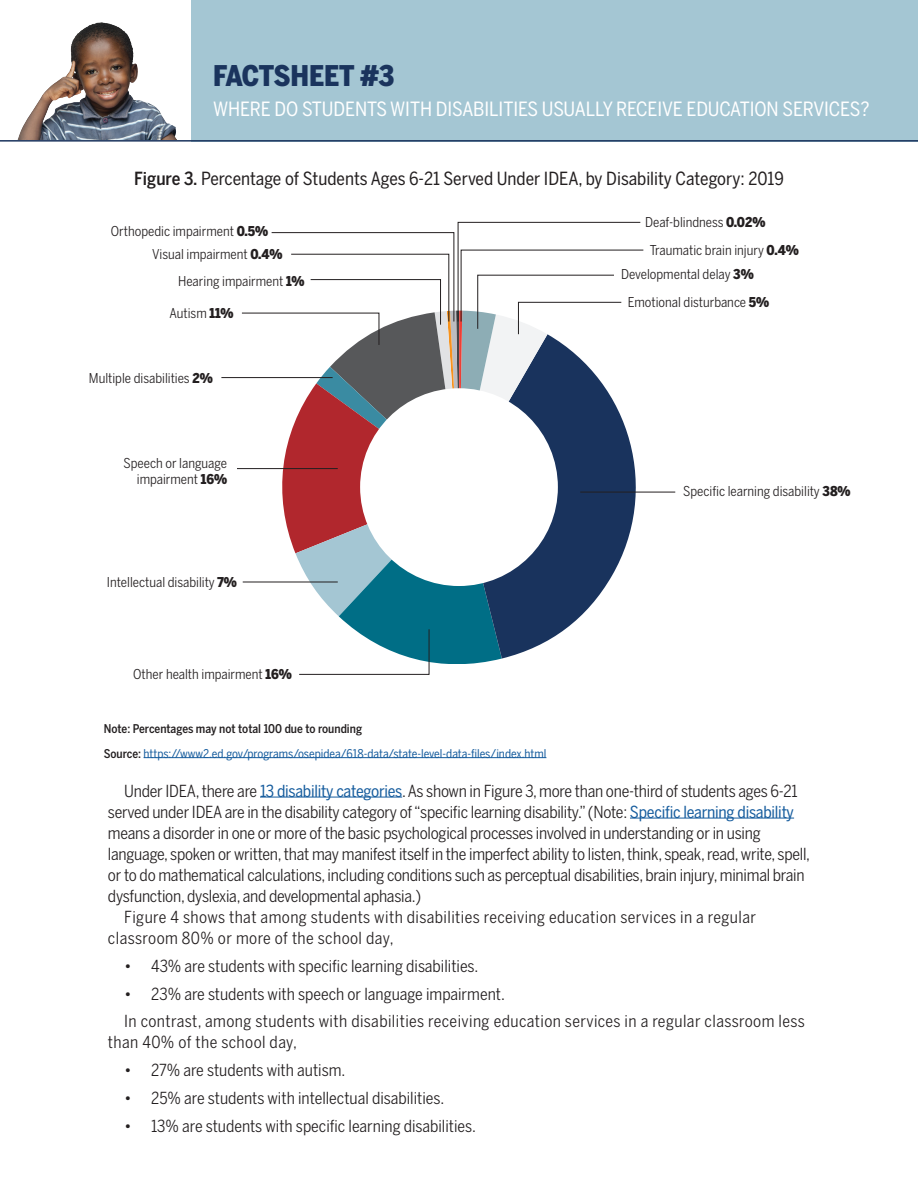
<style>
.page{position:relative;width:918px;height:1188px;background:#fff}
.page>*{position:absolute;margin:0;border:0;box-sizing:border-box;transform-origin:0 0}
.t1{font:900 28.2px "Benton Sans Condensed";letter-spacing:-.015em;color:#1a345d}
.t2{font:19.5px "Benton Sans Condensed";letter-spacing:-.005em;color:#fff}
.t3{font:18px "Benton Sans Condensed";color:#231f20}
.t4{font:16.5px "Benton Sans Condensed";letter-spacing:-.015em;color:#231f20}
.t5{font:16.5px/27.8px "Benton Sans Condensed";letter-spacing:.025em;color:#231f20}
.t6{font:13.5px/22.8px "Benton Sans Condensed";color:#231f20}
.t7{font:12px/24.9px "Benton Sans Condensed";color:#175d9e}
.s1{font-weight:500}
.s2{font-weight:900}
.s3{font-weight:500;color:#231f20}
.s4{color:#175d9e}
</style>
<div class="page">
<img style="left:80px;top:22px;width:20px;height:10px">
<div style="left:191px;top:0;width:727px;height:142px;background:#a4c6d3"></div>
<hr style="left:0;top:140px;width:918px;height:2px;background:#1a335d">
<hr style="left:260px;top:797px;width:142px;height:1px;background:#175d9e">
<hr style="left:630px;top:818px;width:164px;height:1px;background:#175d9e">
<svg style="left:241px;top:222px;width:403px;height:453px"></svg>
<hr style="left:221px;top:377px;width:112px;height:1px;background:#231f20">
<hr style="left:237px;top:468px;width:101px;height:1px;background:#231f20">
<hr style="left:243px;top:582px;width:95px;height:1px;background:#231f20">
<hr style="left:580px;top:492px;width:95px;height:1px;background:#231f20">
<hr style="left:144px;top:757px;width:402px;height:1px;background:#175d9e">
<h1 class="t1" style="left:213px;top:57px;width:183px">FACTSHEET #3</h1>
<p class="t2" style="left:213px;top:97px;width:658px">WHERE DO STUDENTS WITH DISABILITIES USUALLY RECEIVE EDUCATION SERVICES?</p>
<p class="t3" style="left:134px;top:168px;width:651px"><span class="s1">Figure 3.</span> Percentage of Students Ages 6-21 Served Under IDEA, by Disability Category: 2019</p>
<p class="t6" style="left:152px;top:220px;width:132px;text-indent:-41px">Orthopedic impairment <span class="s2">0.5%<br></span>Visual impairment <span class="s2">0.4%</span></p>
<p class="t6" style="left:650px;top:208px;width:151px;line-height:27.8px;text-indent:-5px">Deaf-blindness <span class="s2">0.02%<br></span>Traumatic brain injury <span class="s2">0.4%</span></p>
<p class="t6" style="left:178px;top:269px;width:128px">Hearing impairment <span class="s2">1%</span></p>
<p class="t6" style="left:621px;top:263px;width:134px">Developmental delay <span class="s2">3%</span></p>
<p class="t6" style="left:169px;top:302px;width:66px">Autism <span class="s2">11%</span></p>
<p class="t6" style="left:89px;top:366px;width:125px">Multiple disabilities <span class="s2">2%</span></p>
<p class="t6" style="left:124px;top:454px;width:105px;line-height:16.5px;text-align:right">Speech or language impairment <span class="s2">16%</span></p>
<p class="t6" style="left:107px;top:571px;width:132px">Intellectual disability <span class="s2">7%</span></p>
<p class="t6" style="left:133px;top:662px;width:160px">Other health impairment <span class="s2">16%</span></p>
<p class="t7" style="left:104px;top:716px;width:444px"><span class="s3">Note: Percentages may not total 100 due to rounding<br>Source:</span> https://www2.ed.gov/programs/osepidea/618-data/state-level-data-files/index.html</p>
<p class="t6" style="left:628px;top:291px;width:143px">Emotional disturbance <span class="s2">5%</span></p>
<p class="t6" style="left:683px;top:480px;width:169px">Specific learning disability <span class="s2">38%</span></p>
<p class="t4" style="left:124px;top:781px;width:675px">Under IDEA, there are <span class="s4">13 disability categories</span>. As shown in Figure 3, more than one-third of students ages 6-21</p>
<p class="t4" style="left:108px;top:802px;width:688px">served under IDEA are in the disability category of “specific learning disability.” (Note: <span class="s4">Specific learning disability</span></p>
<p class="t4" style="left:108px;top:823px;width:654px">means a disorder in one or more of the basic psychological processes involved in understanding or in using</p>
<p class="t4" style="left:108px;top:844px;width:704px">language, spoken or written, that may manifest itself in the imperfect ability to listen, think, speak, read, write, spell,</p>
<p class="t4" style="left:108px;top:865px;width:698px">or to do mathematical calculations, including conditions such as perceptual disabilities, brain injury, minimal brain</p>
<p class="t4" style="left:108px;top:886px;width:315px">dysfunction, dyslexia, and developmental aphasia.)</p>
<p class="t5" style="left:124px;top:903px;width:633px">Figure 4 shows that among students with disabilities receiving education services in a regular</p>
<p class="t5" style="left:108px;top:924px;width:287px">classroom 80% or more of the school day,</p>
<p class="t4" style="left:124px;top:956px;width:356px">• 43% are students with specific learning disabilities.</p>
<p class="t5" style="left:124px;top:980px;width:682px">• 23% are students with speech or language impairment.<br>In contrast, among students with disabilities receiving education services in a regular classroom less</p>
<p class="t5" style="left:108px;top:1028px;width:191px">than 40% of the school day,</p>
<p class="t4" style="left:124px;top:1060px;width:223px">• 27% are students with autism.</p>
<p class="t4" style="left:124px;top:1088px;width:322px">• 25% are students with intellectual disabilities.</p>
<p class="t4" style="left:124px;top:1116px;width:353px">• 13% are students with specific learning disabilities.</p>
</div>
